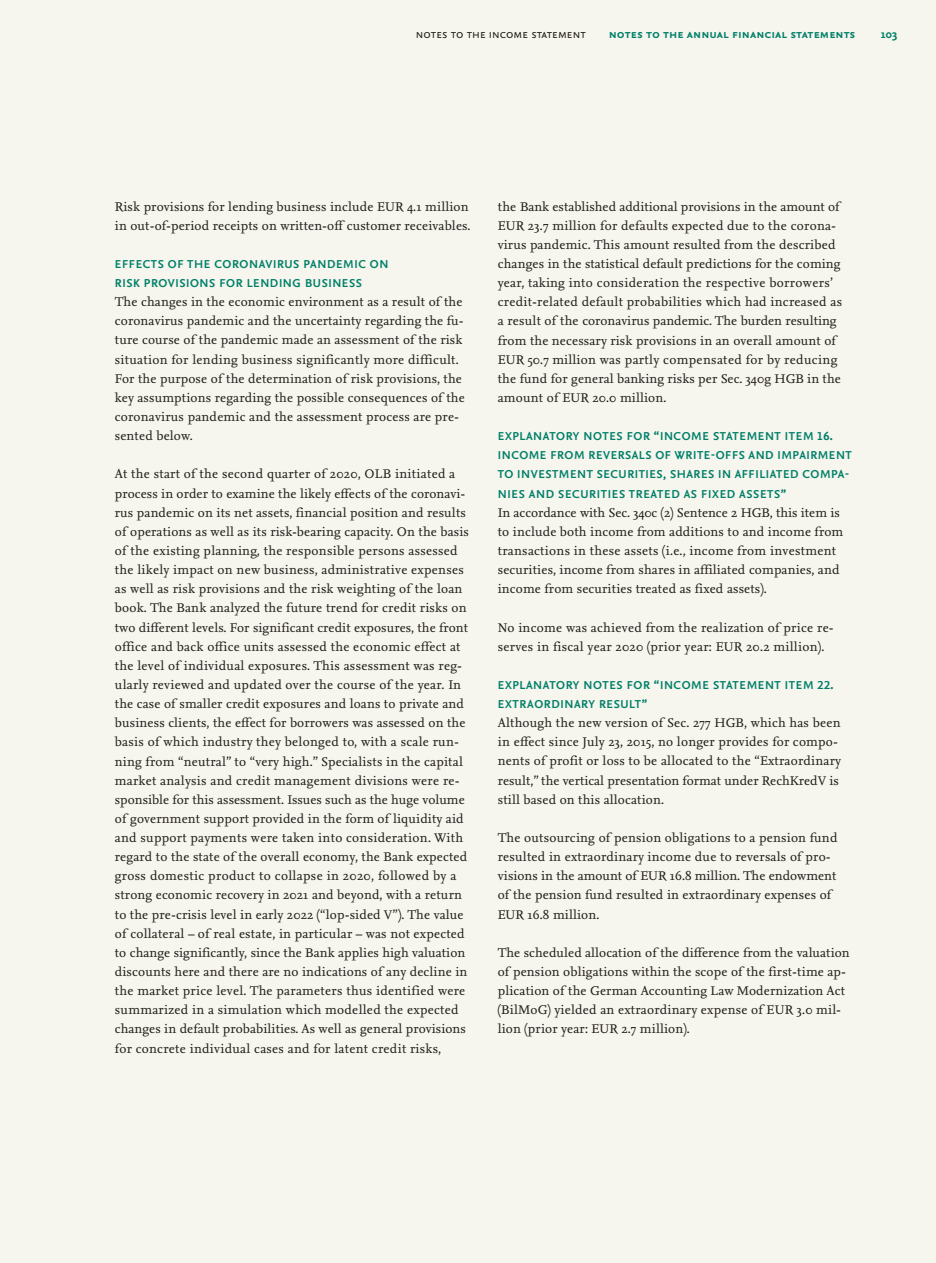
<style>
.page{position:relative;width:936px;height:1263px;background:#fff}
.page>*{position:absolute;margin:0;border:0;box-sizing:border-box;transform-origin:0 0}
.t1{font:13.2px/19.2px "Nexus Serif OT";letter-spacing:.01em;color:#211c18}
.t2{font:700 12.3px "Nexus Sans OT";letter-spacing:.005em;color:#008068}
.t3{font:12.3px "Nexus Sans OT";letter-spacing:.005em;color:#211c18}
.t4{font:700 12px/19.2px "Nexus Sans OT";letter-spacing:.05em;color:#008068}
</style>
<div class="page">
<div style="left:0;top:0;width:935px;height:1263px;background:#f6f5ee"></div>
<p class="t3" style="left:416px;top:27px;width:171px">notes to the income statement</p>
<p class="t2" style="left:608px;top:27px;width:248px">notes to the annual financial statements</p>
<p class="t2" style="left:880px;top:27px;width:18px">103</p>
<p class="t1" style="left:115px;top:197px;width:357px">Risk provisions for lending business include EUR 4.1 million in out-of-period receipts on written-off customer receivables.</p>
<p class="t4" style="left:115px;top:255px;width:275px">EFFECTS OF THE CORONAVIRUS PANDEMIC ON<br>RISK PROVISIONS FOR LENDING BUSINESS</p>
<p class="t1" style="left:115px;top:293px;width:351px">The changes in the economic environment as a result of the coronavirus pandemic and the uncertainty regarding the fu&shy;ture course of the pandemic made an assessment of the risk situation for lending business significantly more difficult.<br>For the purpose of the determination of risk provisions, the key assumptions regarding the possible consequences of the coronavirus pandemic and the assessment process are pre&shy;sented below.</p>
<p class="t1" style="left:115px;top:465px;width:355px">At the start of the second quarter of 2020, OLB initiated a process in order to examine the likely effects of the coronavi&shy;rus pandemic on its net assets, financial position and results of operations as well as its risk-bearing capacity. On the basis of the existing planning, the responsible persons assessed the likely impact on new business, administrative expenses as well as risk provisions and the risk weighting of the loan book. The Bank analyzed the future trend for credit risks on two different levels. For significant credit exposures, the front office and back office units assessed the economic effect at the level of individual exposures. This assessment was reg&shy;ularly reviewed and updated over the course of the year. In the case of smaller credit exposures and loans to private and business clients, the effect for borrowers was assessed on the basis of which industry they belonged to, with a scale run&shy;ning from “neutral” to “very high.” Specialists in the capital market analysis and credit management divisions were re&shy;sponsible for this assessment. Issues such as the huge volume of government support provided in the form of liquidity aid and support payments were taken into consideration. With regard to the state of the overall economy, the Bank expected gross domestic product to collapse in 2020, followed by a strong economic recovery in 2021 and beyond, with a return to the pre-crisis level in early 2022 (“lop-sided V”). The value of collateral – of real estate, in particular – was not expected to change significantly, since the Bank applies high valuation discounts here and there are no indications of any decline in the market price level. The parameters thus identified were summarized in a simulation which modelled the expected changes in default probabilities. As well as general provisions for concrete individual cases and for latent credit risks,</p>
<p class="t1" style="left:497px;top:197px;width:346px">the Bank established additional provisions in the amount of EUR 23.7 million for defaults expected due to the corona&shy;virus pandemic. This amount resulted from the described changes in the statistical default predictions for the coming year, taking into consideration the respective borrowers’ credit-related default probabilities which had increased as a result of the coronavirus pandemic. The burden resulting from the necessary risk provisions in an overall amount of EUR 50.7 million was partly compensated for by reducing the fund for general banking risks per Sec. 340g HGB in the amount of EUR 20.0 million.</p>
<p class="t4" style="left:498px;top:427px;width:355px">EXPLANATORY NOTES FOR “INCOME STATEMENT ITEM 16.<br>INCOME FROM REVERSALS OF WRITE-OFFS AND IMPAIRMENT TO INVESTMENT SECURITIES, SHARES IN AFFILIATED COMPA-NIES AND SECURITIES TREATED AS FIXED ASSETS”</p>
<p class="t1" style="left:497px;top:503px;width:347px">In accordance with Sec. 340c (2) Sentence 2 HGB, this item is to include both income from additions to and income from transactions in these assets (i.e., income from investment securities, income from shares in affiliated companies, and income from securities treated as fixed assets).</p>
<p class="t1" style="left:497px;top:618px;width:337px">No income was achieved from the realization of price re&shy;serves in fiscal year 2020 (prior year: EUR 20.2 million).</p>
<p class="t4" style="left:498px;top:676px;width:337px">EXPLANATORY NOTES FOR “INCOME STATEMENT ITEM 22.<br>EXTRAORDINARY RESULT”</p>
<p class="t1" style="left:497px;top:714px;width:345px">Although the new version of Sec. 277 HGB, which has been in effect since July 23, 2015, no longer provides for compo&shy;nents of profit or loss to be allocated to the “Extraordinary result,” the vertical presentation format under RechKredV is still based on this allocation.</p>
<p class="t1" style="left:497px;top:828px;width:341px">The outsourcing of pension obligations to a pension fund resulted in extraordinary income due to reversals of pro&shy;visions in the amount of EUR 16.8 million. The endowment of the pension fund resulted in extraordinary expenses of EUR 16.8 million.</p>
<p class="t1" style="left:497px;top:943px;width:353px">The scheduled allocation of the difference from the valuation of pension obligations within the scope of the first-time ap&shy;plication of the German Accounting Law Modernization Act (BilMoG) yielded an extraordinary expense of EUR 3.0 mil&shy;lion (prior year: EUR 2.7 million).</p>
</div>
